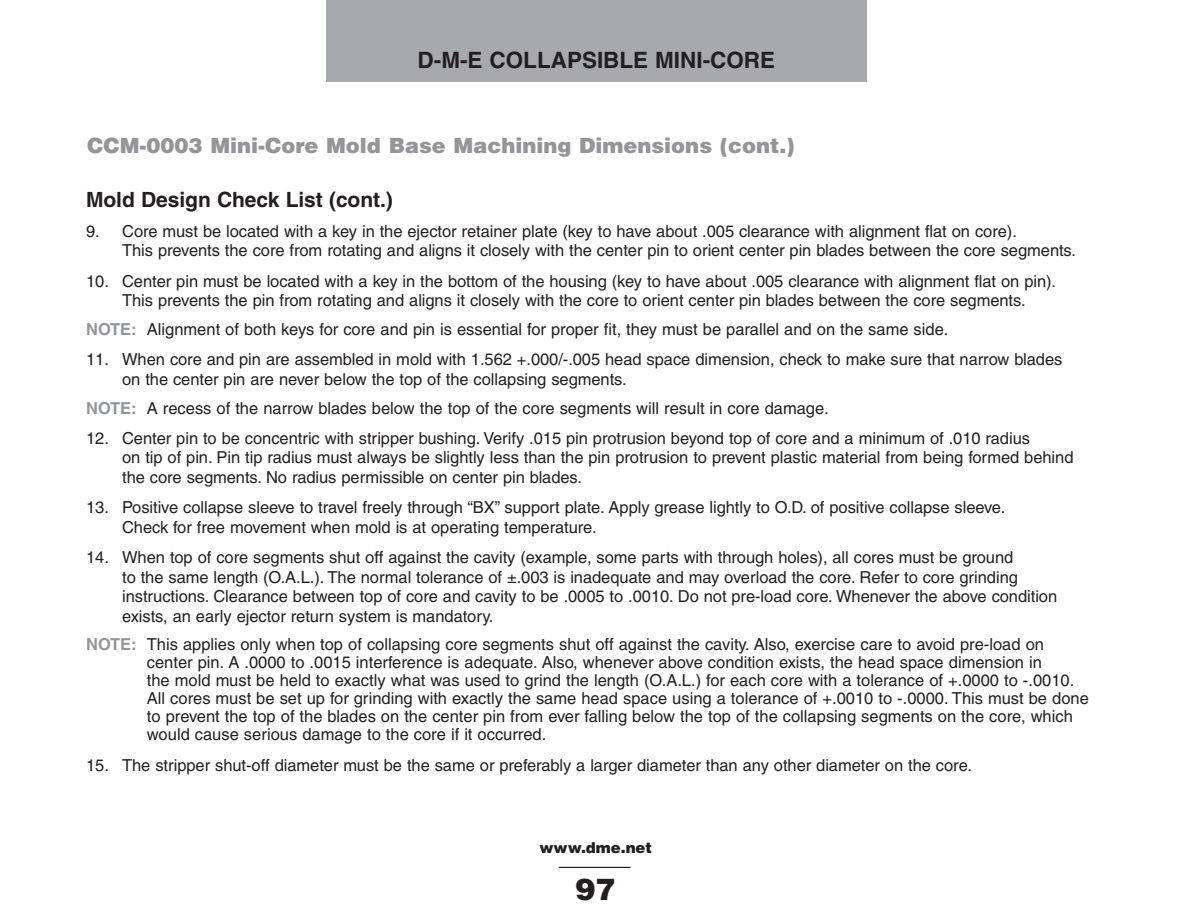
<style>
.page{position:relative;width:1188px;height:918px;background:#fff}
.page>*{position:absolute;margin:0;border:0;box-sizing:border-box;transform-origin:0 0}
.t1{font:900 30px "Helvetica";color:#231f20}
.t2{font:700 22.5px "Helvetica";color:#231f20}
.t3{font:900 21px "Helvetica";color:#939598}
.t4{font:700 21px "Helvetica";letter-spacing:-.005em;color:#231f20}
.t5{font:16.5px/19.5px "Helvetica";letter-spacing:-.005em;color:#231f20}
.t6{font:900 15px "Helvetica";letter-spacing:-.005em;color:#231f20}
.s1{font-weight:700;color:#939598}
</style>
<div class="page">
<svg style="left:326px;top:0;width:541px;height:868px"></svg>
<h2 class="t2" style="left:418px;top:52px;width:359px">D-M-E COLLAPSIBLE MINI-CORE</h2>
<p class="t3" style="left:87px;top:137px;width:709px">CCM-0003 Mini-Core Mold Base Machining Dimensions (cont.)</p>
<p class="t4" style="left:86px;top:191px;width:308px">Mold Design Check List (cont.)</p>
<p class="t5" style="left:122px;top:223px;width:955px;text-indent:-36px">9. Core must be located with a key in the ejector retainer plate (key to have about .005 clearance with alignment flat on core).<br>This prevents the core from rotating and aligns it closely with the center pin to orient center pin blades between the core segments.</p>
<p class="t5" style="left:86px;top:273px;width:971px;text-align:center">10. Center pin must be located with a key in the bottom of the housing (key to have about .005 clearance with alignment flat on pin).<br>This prevents the pin from rotating and aligns it closely with the core to orient center pin blades between the core segments.</p>
<p class="t5" style="left:86px;top:321px;width:863px"><span class="s1">NOTE:</span> Alignment of both keys for core and pin is essential for proper fit, they must be parallel and on the same side.</p>
<p class="t5" style="left:122px;top:351px;width:941px;text-indent:-36px">11. When core and pin are assembled in mold with 1.562 +.000/-.005 head space dimension, check to make sure that narrow blades on the center pin are never below the top of the collapsing segments.</p>
<p class="t5" style="left:86px;top:400px;width:744px"><span class="s1">NOTE:</span> A recess of the narrow blades below the top of the core segments will result in core damage.</p>
<p class="t5" style="left:122px;top:430px;width:953px;text-indent:-36px">12. Center pin to be concentric with stripper bushing. Verify .015 pin protrusion beyond top of core and a minimum of .010 radius<br>on tip of pin. Pin tip radius must always be slightly less than the pin protrusion to prevent plastic material from being formed behind the core segments. No radius permissible on center pin blades.</p>
<p class="t5" style="left:122px;top:499px;width:884px;text-indent:-36px">13. Positive collapse sleeve to travel freely through “BX” support plate. Apply grease lightly to O.D. of positive collapse sleeve.<br>Check for free movement when mold is at operating temperature.</p>
<p class="t5" style="left:122px;top:549px;width:936px;text-indent:-36px">14. When top of core segments shut off against the cavity (example, some parts with through holes), all cores must be ground<br>to the same length (O.A.L.). The normal tolerance of ±.003 is inadequate and may overload the core. Refer to core grinding instructions. Clearance between top of core and cavity to be .0005 to .0010. Do not pre-load core. Whenever the above condition exists, an early ejector return system is mandatory.</p>
<p class="t5" style="left:147px;top:637px;width:943px;line-height:18px;text-indent:-61px"><span class="s1">NOTE:</span> This applies only when top of collapsing core segments shut off against the cavity. Also, exercise care to avoid pre-load on center pin. A .0000 to .0015 interference is adequate. Also, whenever above condition exists, the head space dimension in<br>the mold must be held to exactly what was used to grind the length (O.A.L.) for each core with a tolerance of +.0000 to -.0010.<br>All cores must be set up for grinding with exactly the same head space using a tolerance of +.0010 to -.0000. This must be done to prevent the top of the blades on the center pin from ever falling below the top of the collapsing segments on the core, which would cause serious damage to the core if it occurred.</p>
<p class="t5" style="left:86px;top:757px;width:887px">15. The stripper shut-off diameter must be the same or preferably a larger diameter than any other diameter on the core.</p>
<p class="t6" style="left:539px;top:842px;width:114px">www.dme.net</p>
<h1 class="t1" style="left:575px;top:878px;width:42px">97</h1>
</div>
